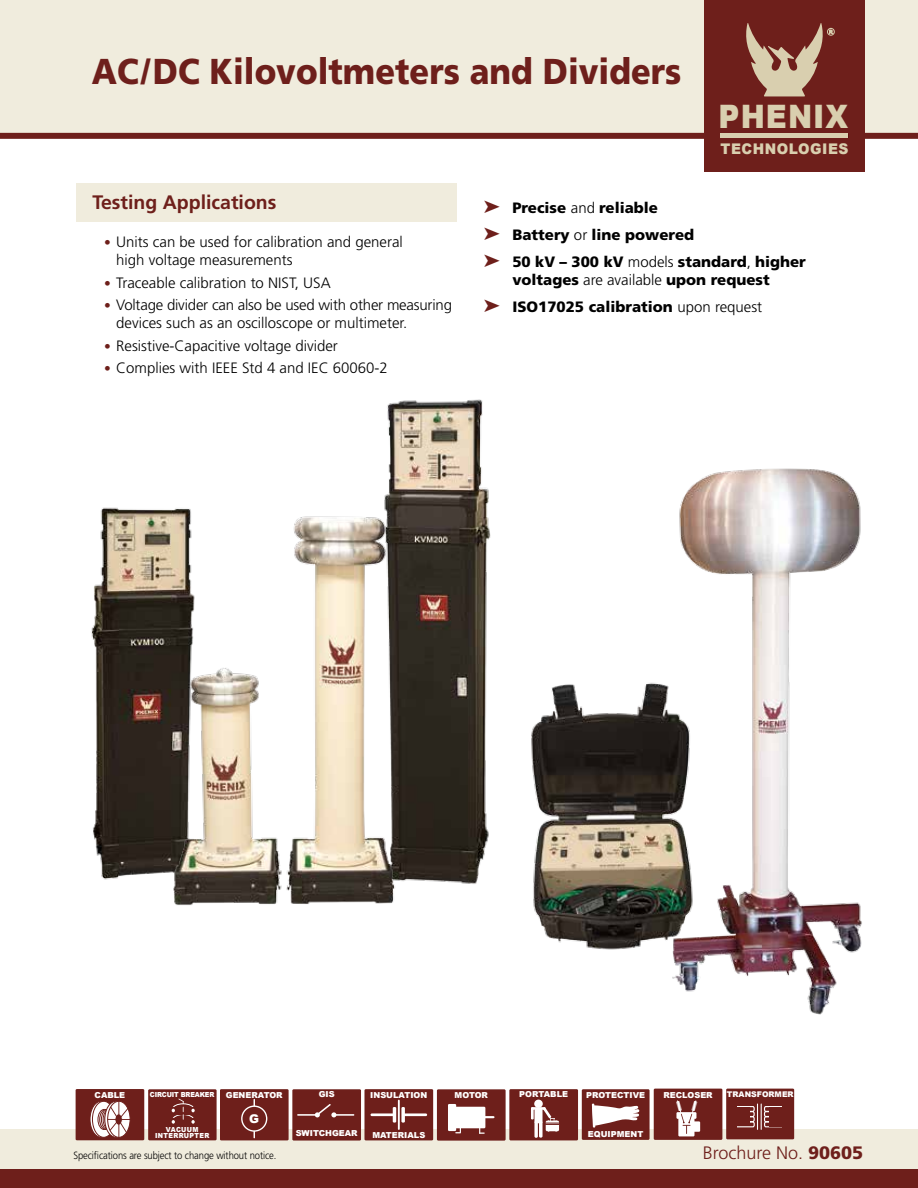
<style>
.page{position:relative;width:918px;height:1188px;background:#fff}
.page>*{position:absolute;margin:0;border:0;box-sizing:border-box;transform-origin:0 0}
.t1{font:900 36px "Frutiger";color:#6e1f1b;scale:.9 1}
.t2{font:900 32.4px "Arial";letter-spacing:.035em;color:#d9cfaf;scale:.9 1}
.t3{font:700 19.5px "Frutiger";color:#6e1f1b}
.t4{font:300 18px "Frutiger";color:#6e1f1b}
.t5{font:300 15px/18px "Frutiger";color:#000}
.t6{font:900 15px/27px "Frutiger";color:#000}
.t7{font:900 14.7px "Arial";letter-spacing:.035em;color:#d9cfaf;scale:.94 1}
.t8{font:900 12px "Arial";color:#fff}
.t9{font:300 10.5px "Frutiger";letter-spacing:-.01em;color:#000;scale:.9 1}
.t10{font:900 8.25px "Arial";color:#fff}
.t11{font:900 7.8px "Arial";color:#fff}
.t12{font:900 6.9px/6.3px "Arial";letter-spacing:.05em;color:#fff;text-align:center;scale:.92 1}
.t13{font:900 6.9px "Arial";letter-spacing:-.02em;color:#fff;scale:.92 1}
.s1{font-size:13.5px;color:#6e1f1b}
.s2{color:#6e1f1b}
.s3{font-weight:300}
.s4{font-weight:900}
</style>
<div class="page">
<div style="left:1px;top:0;width:917px;height:133px;background:#f0ecdd"></div>
<div style="left:0;top:133px;width:918px;height:6px;background:#6e1f1b"></div>
<div style="left:0;top:1130px;width:918px;height:46px;background:#f0ecdd"></div>
<div style="left:0;top:1170px;width:918px;height:18px;background:#6e1f1b"></div>
<div style="left:76px;top:183px;width:380px;height:39px;background:#f0ecdd"></div>
<div style="left:704px;top:0;width:161px;height:172px;background:#6e1f1b"></div>
<div style="left:827px;top:28px;width:8px;height:8px;border:1px solid #d9cfaf;border-radius:50%"></div>
<svg style="left:746px;top:23px;width:87px;height:73px"></svg>
<hr style="left:721px;top:134px;width:127px;height:4px;background:#d9cfaf">
<div style="left:76px;top:1089px;width:68px;height:51px;background:#6e1f1b"></div>
<svg style="left:90px;top:1101px;width:22px;height:36px"></svg>
<div style="left:90px;top:1101px;width:23px;height:37px;border:1px solid #6e1f1b;border-radius:50%"></div>
<svg style="left:92px;top:1101px;width:23px;height:36px"></svg>
<div style="left:92px;top:1101px;width:23px;height:37px;border:1px solid #6e1f1b;border-radius:50%"></div>
<div style="left:98px;top:1109px;width:13px;height:21px;border:1px solid #6e1f1b;border-radius:50%"></div>
<div style="left:99px;top:1109px;width:13px;height:21px;border:1px solid #6e1f1b;border-radius:50%"></div>
<svg style="left:101px;top:1109px;width:13px;height:21px"></svg>
<div style="left:101px;top:1109px;width:13px;height:21px;border:1px solid #6e1f1b;border-radius:50%"></div>
<div style="left:103px;top:1109px;width:13px;height:21px;border:1px solid #6e1f1b;border-radius:50%"></div>
<svg style="left:105px;top:1101px;width:22px;height:36px"></svg>
<div style="left:105px;top:1101px;width:23px;height:37px;border:1px solid #6e1f1b;border-radius:50%"></div>
<svg style="left:108px;top:1101px;width:22px;height:36px"></svg>
<div style="left:107px;top:1101px;width:23px;height:37px;border:1px solid #6e1f1b;border-radius:50%"></div>
<hr style="left:118px;top:1099px;width:1px;height:40px;background:#6e1f1b">
<svg style="left:110px;top:1103px;width:20px;height:34px"></svg>
<hr style="left:108px;top:1119px;width:31px;height:1px;background:#6e1f1b">
<div style="left:220px;top:1089px;width:69px;height:51px;background:#6e1f1b"></div>
<div style="left:241px;top:1105px;width:26px;height:27px;border:1px solid #fff;border-radius:50%"></div>
<div style="left:292px;top:1089px;width:69px;height:52px;background:#6e1f1b"></div>
<hr style="left:297px;top:1114px;width:22px;height:2px;background:#fff">
<svg style="left:315px;top:1104px;width:21px;height:13px"></svg>
<hr style="left:333px;top:1114px;width:21px;height:2px;background:#fff">
<div style="left:364px;top:1089px;width:69px;height:51px;background:#6e1f1b"></div>
<hr style="left:371px;top:1113px;width:25px;height:3px;background:#fff">
<hr style="left:393px;top:1107px;width:3px;height:16px;background:#fff">
<hr style="left:402px;top:1113px;width:25px;height:3px;background:#fff">
<svg style="left:401px;top:1107px;width:4px;height:16px"></svg>
<hr style="left:398px;top:1100px;width:2px;height:30px;background:#fff">
<div style="left:437px;top:1089px;width:69px;height:52px;background:#6e1f1b"></div>
<div style="left:448px;top:1104px;width:8px;height:27px;background:#fff"></div>
<div style="left:451px;top:1107px;width:34px;height:21px;background:#fff"></div>
<svg style="left:485px;top:1116px;width:10px;height:2px"></svg>
<svg style="left:455px;top:1128px;width:6px;height:5px"></svg>
<svg style="left:479px;top:1128px;width:6px;height:6px"></svg>
<div style="left:509px;top:1089px;width:69px;height:51px;background:#6e1f1b"></div>
<svg style="left:534px;top:1121px;width:4px;height:17px"></svg>
<svg style="left:539px;top:1121px;width:4px;height:17px"></svg>
<svg style="left:531px;top:1110px;width:3px;height:9px"></svg>
<div style="left:534px;top:1109px;width:9px;height:14px;background:#fff"></div>
<hr style="left:531px;top:1107px;width:15px;height:3px;background:#fff">
<div style="left:534px;top:1100px;width:9px;height:8px;background:#fff;border-radius:50%"></div>
<svg style="left:543px;top:1107px;width:17px;height:25px"></svg>
<div style="left:582px;top:1089px;width:68px;height:51px;background:#6e1f1b"></div>
<svg style="left:592px;top:1104px;width:47px;height:24px"></svg>
<div style="left:654px;top:1089px;width:68px;height:51px;background:#6e1f1b"></div>
<div style="left:678px;top:1114px;width:16px;height:22px;background:#fff"></div>
<div style="left:693px;top:1121px;width:7px;height:11px;background:#fff"></div>
<svg style="left:676px;top:1100px;width:21px;height:34px"></svg>
<div style="left:726px;top:1089px;width:68px;height:50px;background:#6e1f1b"></div>
<svg style="left:737px;top:1103px;width:45px;height:27px"></svg>
<img style="left:672px;top:468px;width:190px;height:547px">
<div style="left:148px;top:1089px;width:69px;height:51px;background:#6e1f1b"></div>
<div style="left:172px;top:1103px;width:22px;height:11px;border:1px solid #fff;border-radius:50%"></div>
<div style="left:172px;top:1114px;width:22px;height:11px;border:1px solid #fff;border-radius:50%"></div>
<div style="left:169px;top:1107px;width:28px;height:7px;background:#6e1f1b"></div>
<div style="left:168px;top:1119px;width:28px;height:7px;background:#6e1f1b"></div>
<svg style="left:191px;top:1120px;width:4px;height:4px"></svg>
<svg style="left:191px;top:1109px;width:4px;height:3px"></svg>
<svg style="left:172px;top:1099px;width:12px;height:25px"></svg>
<img style="left:531px;top:672px;width:181px;height:292px">
<img style="left:384px;top:399px;width:107px;height:485px">
<img style="left:91px;top:507px;width:55px;height:373px">
<img style="left:146px;top:498px;width:284px;height:407px">
<h1 class="t1" style="left:92px;top:49px;width:657px">AC/DC Kilovoltmeters and Dividers</h1>
<h2 class="t2" style="left:719px;top:93px;width:146px">PHENIX</h2>
<p class="t7" style="left:721px;top:138px;width:138px">TECHNOLOGIES</p>
<h3 class="t3" style="left:92px;top:191px;width:186px">Testing Applications</h3>
<p class="t5" style="left:116px;top:233px;width:288px;text-indent:-12px"><span class="s1">•</span> Units can be used for calibration and general high voltage measurements</p>
<p class="t5" style="left:104px;top:273px;width:228px"><span class="s1">•</span> Traceable calibration to NIST, USA</p>
<p class="t5" style="left:116px;top:296px;width:337px;text-indent:-12px"><span class="s1">•</span> Voltage divider can also be used with other measuring devices such as an oscilloscope or multimeter.</p>
<p class="t5" style="left:104px;top:336px;width:235px"><span class="s1">•</span> Resistive-Capacitive voltage divider</p>
<p class="t5" style="left:104px;top:359px;width:285px"><span class="s1">•</span> Complies with IEEE Std 4 and IEC 60060-2</p>
<p class="t6" style="left:484px;top:194px;width:324px"><span class="s2">➤</span> Precise <span class="s3">and</span> reliable<br><span class="s2">➤</span> Battery <span class="s3">or</span> line powered<br><span class="s2">➤</span> 50 kV – 300 kV <span class="s3">models</span> standard<span class="s3">,</span> higher</p>
<p class="t6" style="left:484px;top:266px;width:287px;text-indent:29px">voltages <span class="s3">are available</span> upon request <span class="s2">➤</span> ISO17025 calibration <span class="s3">upon request</span></p>
<p class="t10" style="left:95px;top:1090px;width:32px">CABLE</p>
<p class="t10" style="left:455px;top:1091px;width:35px">MOTOR</p>
<p class="t10" style="left:519px;top:1090px;width:50px">PORTABLE</p>
<p class="t10" style="left:586px;top:1091px;width:60px">PROTECTIVE</p>
<p class="t10" style="left:588px;top:1129px;width:57px">EQUIPMENT</p>
<p class="t10" style="left:226px;top:1091px;width:58px">GENERATOR</p>
<p class="t10" style="left:319px;top:1090px;width:18px">GIS</p>
<p class="t10" style="left:296px;top:1129px;width:63px">SWITCHGEAR</p>
<p class="t13" style="left:150px;top:1089px;width:72px">CIRCUIT BREAKER</p>
<p class="t10" style="left:663px;top:1090px;width:51px">RECLOSER</p>
<p class="t11" style="left:727px;top:1090px;width:68px">TRANSFORMER</p>
<p class="t12" style="left:155px;top:1126px;width:60px">VACUUM<br>INTERRUPTER</p>
<p class="t10" style="left:370px;top:1091px;width:59px">INSULATION</p>
<p class="t10" style="left:372px;top:1130px;width:55px">MATERIALS</p>
<p class="t8" style="left:249px;top:1112px;width:11px">G</p>
<p class="t9" style="left:73px;top:1149px;width:227px">Specifications are subject to change without notice.</p>
<p class="t4" style="left:703px;top:1142px;width:162px">Brochure No. <span class="s4">90605</span></p>
</div>
